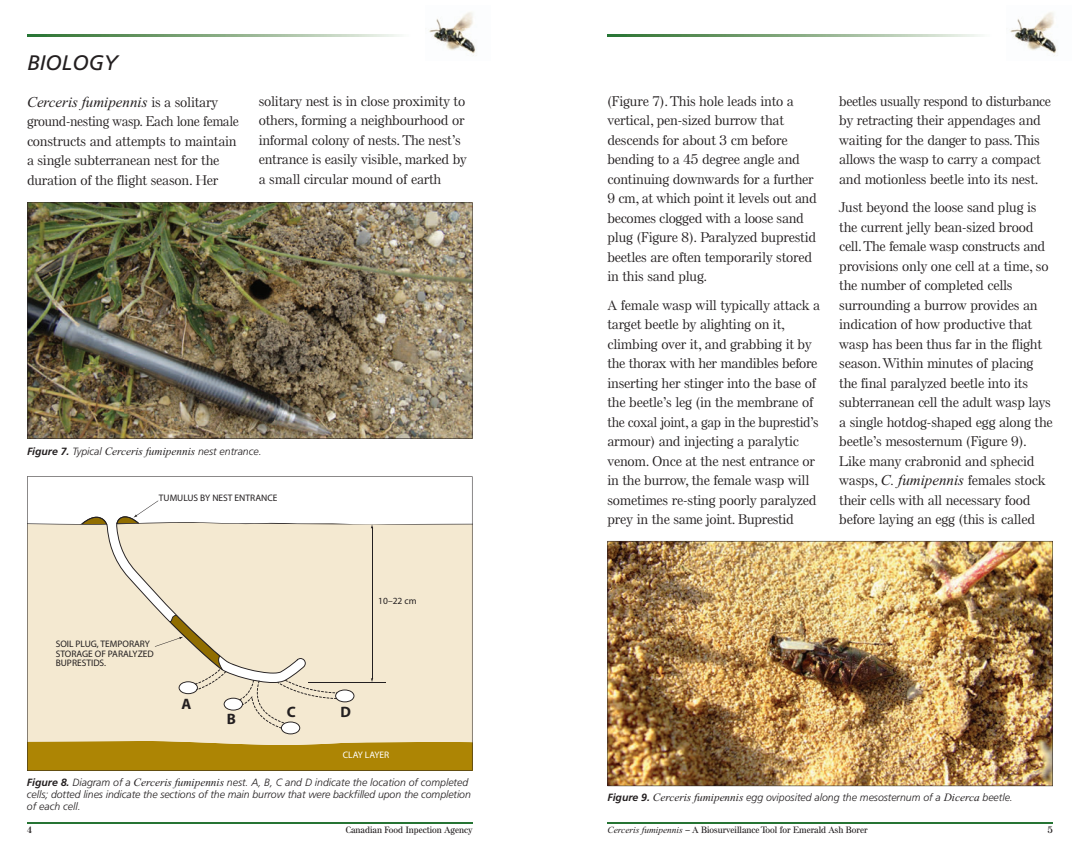
<style>
.page{position:relative;width:1080px;height:864px;background:#fff}
.page>*{position:absolute;margin:0;border:0;box-sizing:border-box;transform-origin:0 0}
.t1{font:italic 21px "Frutiger";color:#231f20}
.t2{font:700 15.15px "Myriad Pro";color:#231f20}
.t3{font:italic 15px "Times New Roman";color:#231f20}
.t4{font:500 13.5px/19.5px "Else NPL";color:#231f20}
.t5{font:500 13.5px/19.5px "Else NPL";color:#231f20;scale:.96 1}
.t6{font:italic 300 10.5px/12px "Frutiger";color:#231f20}
.t7{font:9.45px/9.4px "Myriad Pro";color:#231f20}
.t8{font:9.45px "Myriad Pro";color:#fff}
.t9{font:600 9px "Else NPL";color:#231f20}
.t10{font:700 9px "Else NPL";color:#231f20}
.s1{font-family:"Else NPL";font-weight:500;font-style:normal;font-size:13.5px}
.s2{font-weight:700}
.s3{font-family:"Times New Roman";font-weight:400;font-size:11.25px}
.s4{font-family:"Times New Roman";font-weight:400;font-style:italic;font-size:15px}
.s5{font-family:"Times New Roman";font-weight:400;font-style:italic;font-size:9.3px}
</style>
<div class="page">
<hr style="left:608px;top:823px;width:445px;height:1px;background:#267434">
<hr style="left:27px;top:823px;width:445px;height:1px;background:#267434">
<img style="left:1010px;top:12px;width:47px;height:44px">
<img style="left:608px;top:34px;width:372px;height:2px">
<img style="left:429px;top:12px;width:47px;height:44px">
<img style="left:27px;top:34px;width:372px;height:2px">
<img style="left:27px;top:202px;width:445px;height:237px">
<svg style="left:27px;top:476px;width:445px;height:295px;fill:#f4e9d1"></svg>
<img style="left:608px;top:541px;width:445px;height:245px">
<h1 class="t1" style="left:27px;top:54px;width:92px">BIOLOGY</h1>
<p class="t3" style="left:27px;top:96px;width:193px">Cerceris fumipennis <span class="s1">is a solitary</span></p>
<p class="t5" style="left:27px;top:113px;width:222px">ground-nesting wasp. Each lone female constructs and attempts to maintain a single subterranean nest for the duration of the flight season. Her</p>
<p class="t4" style="left:259px;top:93px;width:209px">solitary nest is in close proximity to others, forming a neighbourhood or informal colony of nests.The nest’s entrance is easily visible, marked by a small circular mound of earth</p>
<p class="t4" style="left:607px;top:93px;width:211px">(Figure 7).This hole leads into a vertical, pen-sized burrow that descends for about 3 cm before bending to a 45 degree angle and continuing downwards for a further<br>9 cm, at which point it levels out and becomes clogged with a loose sand plug (Figure 8). Paralyzed buprestid beetles are often temporarily stored in this sand plug.</p>
<p class="t4" style="left:607px;top:296px;width:214px">A female wasp will typically attack a target beetle by alighting on it, climbing over it, and grabbing it by the thorax with her mandibles before inserting her stinger into the base of the beetle’s leg (in the membrane of the coxal joint, a gap in the buprestid’s armour) and injecting a paralytic venom. Once at the nest entrance or in the burrow, the female wasp will sometimes re-sting poorly paralyzed prey in the same joint. Buprestid</p>
<p class="t6" style="left:27px;top:446px;width:236px"><span class="s2">Figure 7.</span> Typical <span class="s3">Cerceris fumipennis</span> nest entrance.</p>
<p class="t7" style="left:159px;top:494px;width:120px">TUMULUS BY NEST ENTRANCE</p>
<p class="t4" style="left:839px;top:93px;width:213px">beetles usually respond to disturbance by retracting their appendages and waiting for the danger to pass.This allows the wasp to carry a compact and motionless beetle into its nest.</p>
<p class="t4" style="left:839px;top:199px;width:215px">Just beyond the loose sand plug is the current jelly bean-sized brood cell.The female wasp constructs and provisions only one cell at a time, so the number of completed cells surrounding a burrow provides an indication of how productive that wasp has been thus far in the flight season.Within minutes of placing the final paralyzed beetle into its subterranean cell the adult wasp lays a single hotdog-shaped egg along the beetle’s mesosternum (Figure 9).<br>Like many crabronid and sphecid wasps, <span class="s4">C. fumipennis</span> females stock their cells with all necessary food before laying an egg (this is called</p>
<p class="t7" style="left:56px;top:640px;width:100px">SOIL PLUG, TEMPORARY<br>STORAGE OF PARALYZED<br>BUPRESTIDS.</p>
<p class="t2" style="left:182px;top:698px;width:11px">A</p>
<p class="t2" style="left:227px;top:714px;width:11px">B</p>
<p class="t7" style="left:378px;top:597px;width:40px">10–22 cm</p>
<p class="t2" style="left:287px;top:707px;width:10px">C</p>
<p class="t2" style="left:340px;top:706px;width:12px">D</p>
<p class="t8" style="left:343px;top:752px;width:48px">CLAY LAYER</p>
<p class="t6" style="left:27px;top:777px;width:445px"><span class="s2">Figure 8.</span> Diagram of a <span class="s3">Cerceris fumipennis</span> nest. A, B, C and D indicate the location of completed cells; dotted lines indicate the sections of the main burrow that were backfilled upon the completion of each cell.</p>
<p class="t6" style="left:608px;top:793px;width:407px"><span class="s2">Figure 9.</span> <span class="s3">Cerceris fumipennis</span> egg oviposited along the mesosternum of a <span class="s3">Dicerca</span> beetle.</p>
<p class="t10" style="left:27px;top:827px;width:7px">4</p>
<p class="t9" style="left:346px;top:827px;width:128px">Canadian Food Inpection Agency</p>
<p class="t9" style="left:608px;top:827px;width:262px"><span class="s5">Cerceris fumipennis</span> – A BiosurveillanceTool for Emerald Ash Borer</p>
<p class="t10" style="left:1048px;top:827px;width:7px">5</p>
</div>
